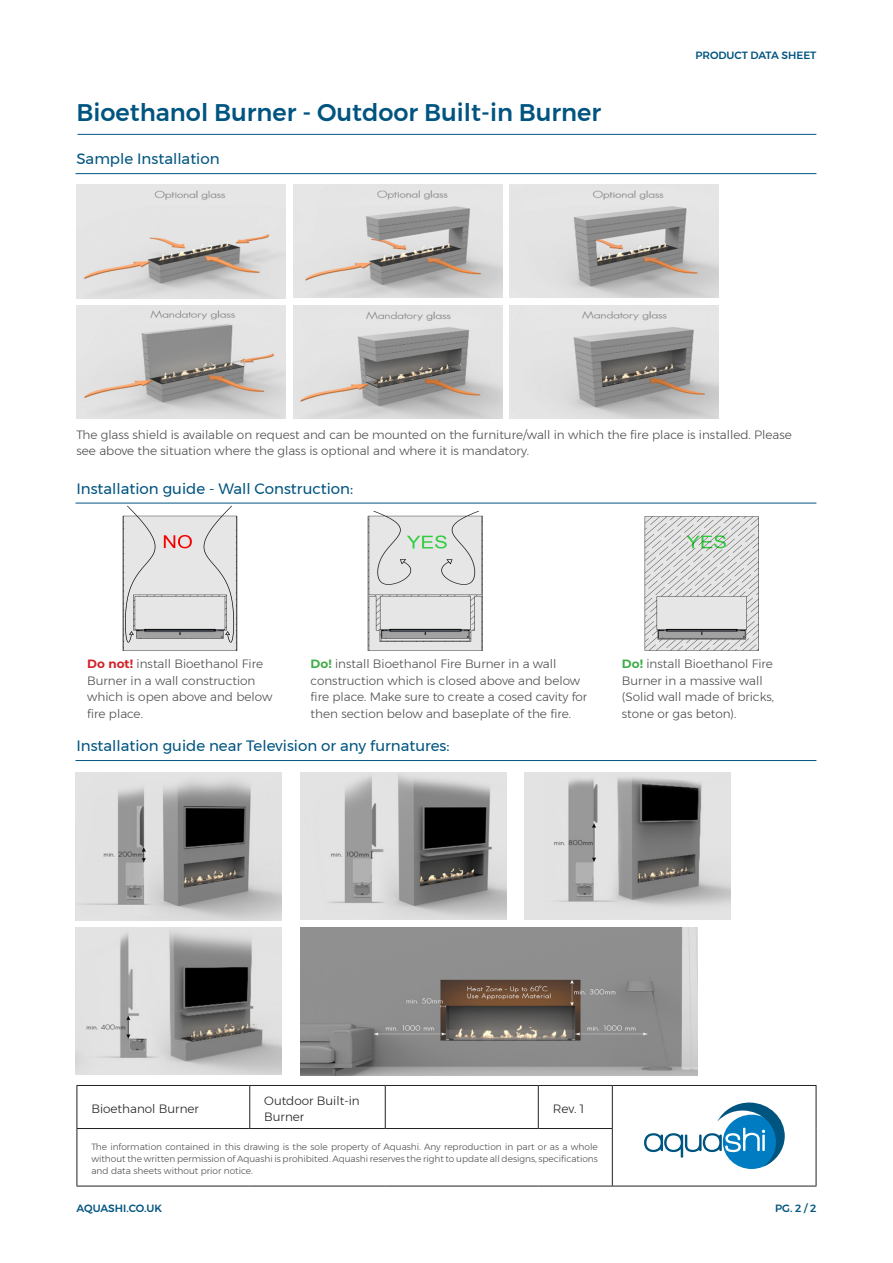
<style>
.page{position:relative;width:893px;height:1263px;background:#fff}
.page>*{position:absolute;margin:0;border:0;box-sizing:border-box;transform-origin:0 0}
.t1{font:500 24px "Montserrat";color:#005480}
.t2{font:15px "Montserrat";color:#005480}
.t3{font:300 12px/16.5px "Montserrat";color:#4b4c4d}
.t4{font:300 12px/16.5px "Montserrat";color:#231f20}
.t5{font:500 10.5px "Montserrat";color:#005480}
.t6{font:300 9px/12px "Montserrat";color:#4b4c4d;text-align:justify}
.s1{font-weight:700;color:#d1232a}
.s2{font-weight:700;color:#40ae49}
</style>
<div class="page">
<hr style="left:77px;top:134px;width:739px;height:1px;background:#005480">
<hr style="left:77px;top:1085px;width:173px;height:1px;background:#231f20">
<hr style="left:77px;top:1086px;width:1px;height:42px;background:#231f20">
<hr style="left:250px;top:1085px;width:135px;height:1px;background:#231f20">
<hr style="left:249px;top:1086px;width:1px;height:42px;background:#231f20">
<hr style="left:385px;top:1085px;width:153px;height:1px;background:#231f20">
<hr style="left:385px;top:1086px;width:1px;height:42px;background:#231f20">
<hr style="left:538px;top:1085px;width:74px;height:1px;background:#231f20">
<hr style="left:538px;top:1086px;width:1px;height:42px;background:#231f20">
<hr style="left:612px;top:1085px;width:204px;height:1px;background:#231f20">
<hr style="left:612px;top:1086px;width:1px;height:42px;background:#231f20">
<hr style="left:816px;top:1086px;width:1px;height:42px;background:#231f20">
<hr style="left:816px;top:1128px;width:1px;height:58px;background:#231f20">
<hr style="left:612px;top:1186px;width:204px;height:1px;background:#231f20">
<hr style="left:77px;top:1128px;width:173px;height:1px;background:#231f20">
<hr style="left:77px;top:1129px;width:1px;height:57px;background:#231f20">
<hr style="left:250px;top:1128px;width:135px;height:1px;background:#231f20">
<hr style="left:385px;top:1128px;width:153px;height:1px;background:#231f20">
<hr style="left:538px;top:1128px;width:75px;height:1px;background:#231f20">
<hr style="left:612px;top:1129px;width:1px;height:57px;background:#231f20">
<hr style="left:77px;top:1186px;width:173px;height:1px;background:#231f20">
<hr style="left:250px;top:1186px;width:135px;height:1px;background:#231f20">
<hr style="left:385px;top:1186px;width:153px;height:1px;background:#231f20">
<hr style="left:538px;top:1186px;width:74px;height:1px;background:#231f20">
<svg style="left:644px;top:1102px;width:141px;height:65px"></svg>
<hr style="left:75px;top:173px;width:741px;height:1px;background:#005480">
<img style="left:77px;top:185px;width:208px;height:113px">
<img style="left:510px;top:184px;width:208px;height:114px">
<img style="left:294px;top:184px;width:208px;height:114px">
<img style="left:77px;top:305px;width:208px;height:114px">
<img style="left:510px;top:305px;width:208px;height:114px">
<img style="left:294px;top:305px;width:208px;height:114px">
<img style="left:75px;top:773px;width:207px;height:147px">
<img style="left:300px;top:772px;width:206px;height:147px">
<img style="left:525px;top:772px;width:206px;height:148px">
<img style="left:75px;top:928px;width:207px;height:147px">
<img style="left:300px;top:927px;width:398px;height:148px">
<hr style="left:75px;top:760px;width:741px;height:1px;background:#005480">
<hr style="left:75px;top:503px;width:741px;height:1px;background:#005480">
<img style="left:122px;top:505px;width:116px;height:146px">
<img style="left:367px;top:511px;width:116px;height:140px">
<img style="left:644px;top:516px;width:115px;height:135px">
<p class="t1" style="left:76px;top:94px;width:526px">Bioethanol Burner - Outdoor Built-in Burner</p>
<p class="t2" style="left:76px;top:148px;width:145px">Sample Installation</p>
<p class="t5" style="left:695px;top:47px;width:123px">PRODUCT DATA SHEET</p>
<p class="t3" style="left:77px;top:426px;width:717px">The glass shield is available on request and can be mounted on the furniture/wall in which the fire place is installed. Please see above the situation where the glass is optional and where it is mandatory.</p>
<p class="t2" style="left:76px;top:477px;width:278px">Installation guide - Wall Construction:</p>
<p class="t3" style="left:87px;top:655px;width:187px"><span class="s1">Do not!</span> install Bioethanol Fire<br>Burner in a wall construction which is open above and below fire place.</p>
<p class="t3" style="left:311px;top:655px;width:278px"><span class="s2">Do!</span> install Bioethanol Fire Burner in a wall construction which is closed above and below fire place. Make sure to create a cosed cavity for then section below and baseplate of the fire.</p>
<p class="t3" style="left:622px;top:655px;width:153px"><span class="s2">Do!</span> install Bioethanol Fire<br>Burner in a massive wall</p>
<p class="t3" style="left:622px;top:688px;width:154px">(Solid wall made of bricks, stone or gas beton).</p>
<p class="t2" style="left:76px;top:734px;width:375px">Installation guide near Television or any furnatures:</p>
<p class="t4" style="left:91px;top:1100px;width:109px">Bioethanol Burner</p>
<p class="t4" style="left:264px;top:1092px;width:97px">Outdoor Built-in<br>Burner</p>
<p class="t4" style="left:553px;top:1100px;width:33px">Rev. 1</p>
<p class="t6" style="left:91px;top:1140px;width:508px">The information contained in this drawing is the sole property of Aquashi. Any reproduction in part or as a whole without the written permission of Aquashi is prohibited. Aquashi reserves the right to update all designs, specifications and data sheets without prior notice.</p>
<p class="t5" style="left:77px;top:1200px;width:87px">AQUASHI.CO.UK</p>
<p class="t5" style="left:775px;top:1200px;width:43px">PG. 2 / 2</p>
</div>
